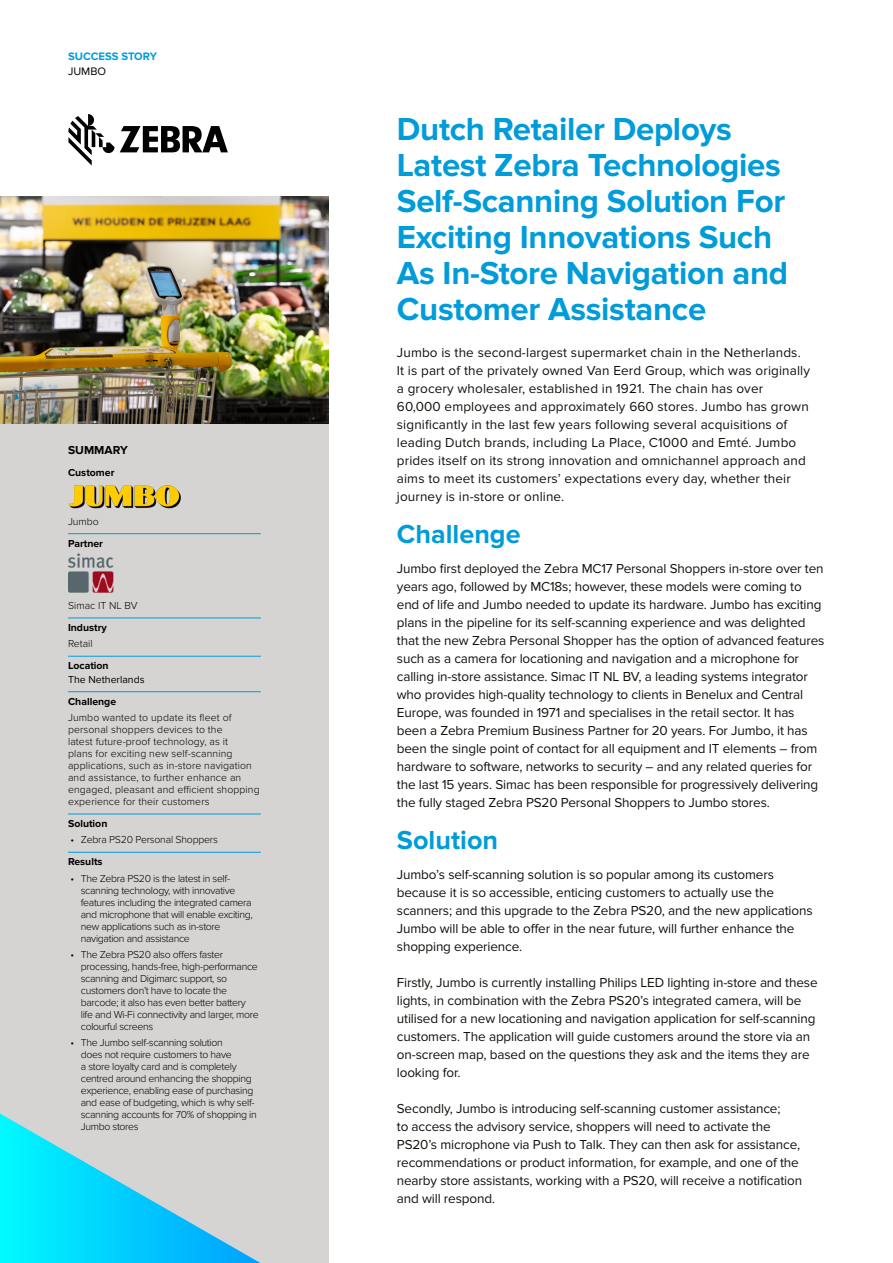
<style>
.page{position:relative;width:893px;height:1263px;background:#fff}
.page>*{position:absolute;margin:0;border:0;box-sizing:border-box;transform-origin:0 0}
.t1{font:700 33px/36px "Proxima Nova";letter-spacing:-.01em;color:#009cda}
.t2{font:700 27px "Proxima Nova";color:#009cda}
.t3{font:13.5px/18px "Proxima Nova";letter-spacing:-.01em;color:#12110c}
.t4{font:13.5px/18px "Proxima Nova";letter-spacing:.01em;color:#12110c}
.t5{font:700 12px "Proxima Nova";color:#000}
.t6{font:700 11.25px "Proxima Nova";color:#009cda}
.t7{font:11.25px "Proxima Nova";color:#000}
.t8{font:300 10.5px/12px "Proxima Nova";letter-spacing:-.03em;color:#000}
.t9{font:300 10.5px/12px "Proxima Nova";letter-spacing:.01em;color:#000}
.t10{font:700 10.5px "Proxima Nova";color:#000}
.t11{font:10.5px "Proxima Nova";color:#000}
.t12{font:300 10.5px "Proxima Nova";color:#000}
</style>
<div class="page">
<div style="left:0;top:422px;width:329px;height:841px;background:#d6d4d3"></div>
<svg style="left:0;top:1113px;width:260px;height:150px"></svg>
<svg style="left:68px;top:114px;width:160px;height:52px"></svg>
<hr style="left:68px;top:533px;width:193px;height:1px;background:#009cda">
<hr style="left:68px;top:618px;width:193px;height:1px;background:#009cda">
<hr style="left:68px;top:656px;width:193px;height:1px;background:#009cda">
<hr style="left:68px;top:691px;width:193px;height:1px;background:#009cda">
<hr style="left:68px;top:814px;width:193px;height:1px;background:#009cda">
<hr style="left:68px;top:852px;width:193px;height:1px;background:#009cda">
<img style="left:69px;top:485px;width:112px;height:24px">
<img style="left:68px;top:553px;width:46px;height:40px">
<img style="left:0;top:196px;width:329px;height:228px">
<p class="t6" style="left:68px;top:50px;width:91px">SUCCESS STORY</p>
<p class="t7" style="left:68px;top:65px;width:40px">JUMBO</p>
<p class="t5" style="left:68px;top:443px;width:61px">SUMMARY</p>
<p class="t10" style="left:68px;top:466px;width:48px">Customer</p>
<p class="t8" style="left:68px;top:515px;width:32px">Jumbo</p>
<p class="t10" style="left:68px;top:537px;width:37px">Partner</p>
<p class="t12" style="left:68px;top:599px;width:71px">Simac IT NL BV</p>
<p class="t10" style="left:68px;top:621px;width:40px">Industry</p>
<p class="t8" style="left:68px;top:638px;width:26px">Retail</p>
<p class="t10" style="left:68px;top:660px;width:42px">Location</p>
<p class="t11" style="left:68px;top:673px;width:78px">The Netherlands</p>
<p class="t10" style="left:68px;top:695px;width:50px">Challenge</p>
<p class="t9" style="left:68px;top:712px;width:193px">Jumbo wanted to update its fleet of personal shoppers devices to the<br>latest future-proof technology, as it<br>plans for exciting new self-scanning applications, such as in-store navigation and assistance, to further enhance an engaged, pleasant and efficient shopping experience for their customers</p>
<p class="t10" style="left:68px;top:818px;width:41px">Solution</p>
<p class="t8" style="left:71px;top:834px;width:149px">• Zebra PS20 Personal Shoppers</p>
<p class="t10" style="left:68px;top:856px;width:36px">Results</p>
<p class="t8" style="left:81px;top:872px;width:174px;text-indent:-10px">• The Zebra PS20 is the latest in self&shy;scanning technology, with innovative features including the integrated camera and microphone that will enable exciting, new applications such as in-store navigation and assistance</p>
<p class="t8" style="left:81px;top:948px;width:180px;text-indent:-10px">• The Zebra PS20 also offers faster processing, hands-free, high-performance scanning and Digimarc support, so customers don’t have to locate the barcode; it also has even better battery life and Wi-Fi connectivity and larger, more colourful screens</p>
<p class="t8" style="left:81px;top:1037px;width:177px;text-indent:-10px">• The Jumbo self-scanning solution<br>does not require customers to have<br>a store loyalty card and is completely centred around enhancing the shopping experience, enabling ease of purchasing and ease of budgeting, which is why self&shy;scanning accounts for 70% of shopping in Jumbo stores</p>
<h1 class="t1" style="left:397px;top:112px;width:393px">Dutch Retailer Deploys<br>Latest Zebra Technologies<br>Self-Scanning Solution For<br>Exciting Innovations Such<br>As In-Store Navigation and<br>Customer Assistance</h1>
<p class="t4" style="left:397px;top:344px;width:415px">Jumbo is the second-largest supermarket chain in the Netherlands.<br>It is part of the privately owned Van Eerd Group, which was originally a grocery wholesaler, established in 1921. The chain has over 60,000 employees and approximately 660 stores. Jumbo has grown significantly in the last few years following several acquisitions of leading Dutch brands, including La Place, C1000 and Emté. Jumbo prides itself on its strong innovation and omnichannel approach and aims to meet its customers’ expectations every day, whether their journey is in-store or online.</p>
<h2 class="t2" style="left:397px;top:519px;width:125px">Challenge</h2>
<p class="t3" style="left:397px;top:560px;width:429px">Jumbo first deployed the Zebra MC17 Personal Shoppers in-store over ten years ago, followed by MC18s; however, these models were coming to end of life and Jumbo needed to update its hardware. Jumbo has exciting plans in the pipeline for its self-scanning experience and was delighted that the new Zebra Personal Shopper has the option of advanced features such as a camera for locationing and navigation and a microphone for calling in-store assistance. Simac IT NL BV, a leading systems integrator who provides high-quality technology to clients in Benelux and Central Europe, was founded in 1971 and specialises in the retail sector. It has been a Zebra Premium Business Partner for 20 years. For Jumbo, it has been the single point of contact for all equipment and IT elements – from hardware to software, networks to security – and any related queries for the last 15 years. Simac has been responsible for progressively delivering the fully staged Zebra PS20 Personal Shoppers to Jumbo stores.</p>
<h2 class="t2" style="left:397px;top:825px;width:103px">Solution</h2>
<p class="t3" style="left:397px;top:866px;width:417px">Jumbo’s self-scanning solution is so popular among its customers because it is so accessible, enticing customers to actually use the scanners; and this upgrade to the Zebra PS20, and the new applications Jumbo will be able to offer in the near future, will further enhance the shopping experience.</p>
<p class="t3" style="left:397px;top:974px;width:422px">Firstly, Jumbo is currently installing Philips LED lighting in-store and these lights, in combination with the Zebra PS20’s integrated camera, will be utilised for a new locationing and navigation application for self-scanning customers. The application will guide customers around the store via an on-screen map, based on the questions they ask and the items they are looking for.</p>
<p class="t3" style="left:397px;top:1100px;width:407px">Secondly, Jumbo is introducing self-scanning customer assistance;<br>to access the advisory service, shoppers will need to activate the PS20’s microphone via Push to Talk. They can then ask for assistance, recommendations or product information, for example, and one of the nearby store assistants, working with a PS20, will receive a notification and will respond.</p>
</div>
